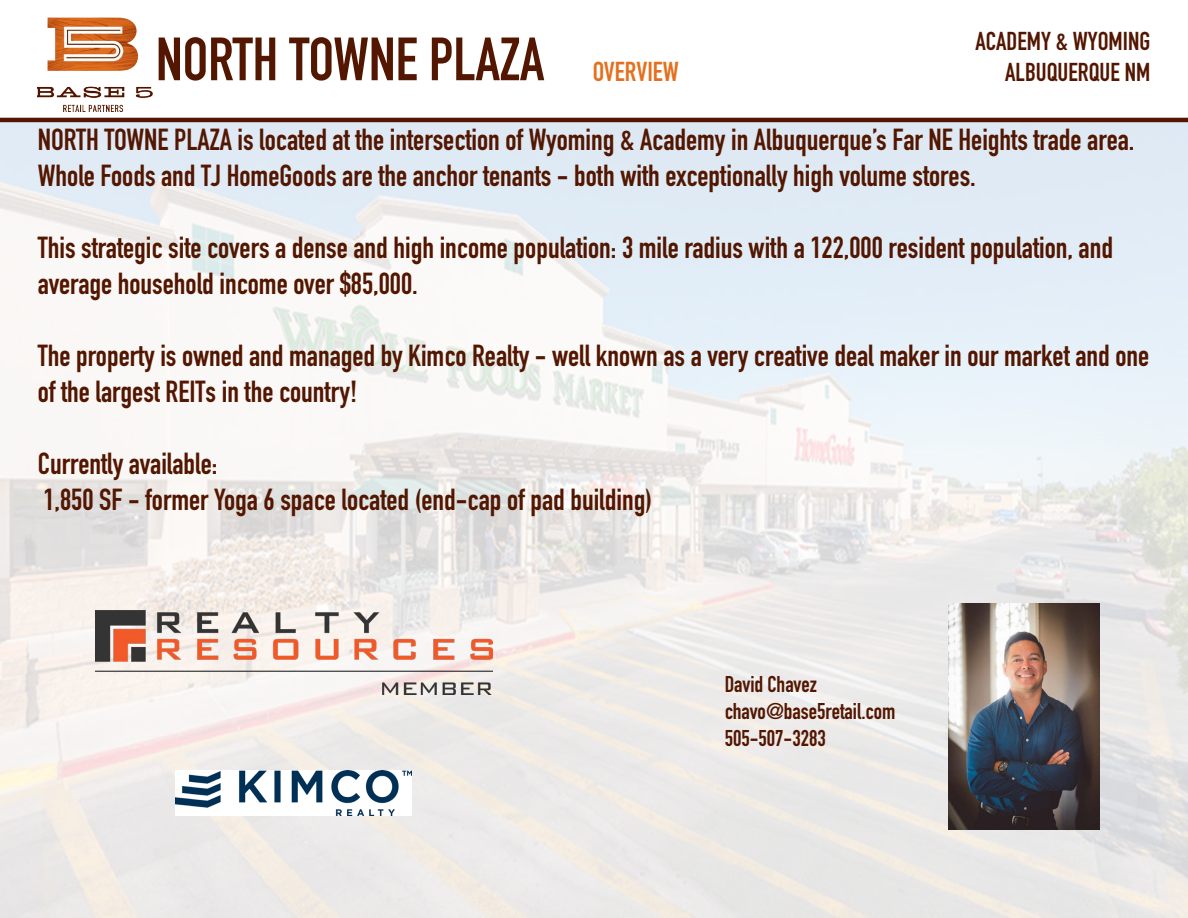
<style>
.page{position:relative;width:1188px;height:918px;background:#fff}
.page>*{position:absolute;margin:0;border:0;box-sizing:border-box;transform-origin:0 0}
.t1{font:700 60px "DIN Condensed";color:#531600}
.t2{font:700 30px/36px "DIN Condensed";color:#531600}
.t3{font:700 27px "DIN Condensed";color:#e4701e}
.t4{font:700 25.5px "DIN Condensed";color:#531600}
.t5{font:700 22.5px "DIN Condensed";color:#531600}
</style>
<div class="page">
<img style="left:38px;top:17px;width:114px;height:95px">
<hr style="left:0;top:118px;width:1188px;height:4px;background:#531600">
<img style="left:1px;top:122px;width:1186px;height:796px">
<img style="left:948px;top:603px;width:151px;height:227px">
<img style="left:95px;top:611px;width:397px;height:83px">
<img style="left:176px;top:770px;width:236px;height:45px">
<h1 class="t1" style="left:156px;top:19px;width:390px">NORTH TOWNE PLAZA</h1>
<p class="t3" style="left:593px;top:53px;width:87px">OVERVIEW</p>
<p class="t4" style="left:976px;top:24px;width:176px">ACADEMY &amp; WYOMING</p>
<p class="t4" style="left:1005px;top:55px;width:146px">ALBUQUERQUE NM</p>
<p class="t2" style="left:38px;top:121px;width:1098px">NORTH TOWNE PLAZA is located at the intersection of Wyoming &amp; Academy in Albuquerque’s Far NE Heights trade area.<br>Whole Foods and TJ HomeGoods are the anchor tenants - both with exceptionally high volume stores.</p>
<p class="t2" style="left:38px;top:229px;width:1077px">This strategic site covers a dense and high income population: 3 mile radius with a 122,000 resident population, and average household income over $85,000.</p>
<p class="t2" style="left:38px;top:337px;width:1113px">The property is owned and managed by Kimco Realty - well known as a very creative deal maker in our market and one of the largest REITs in the country!</p>
<p class="t2" style="left:38px;top:445px;width:181px">Currently available:</p>
<p class="t2" style="left:43px;top:481px;width:610px">1,850 SF - former Yoga 6 space located (end-cap of pad building)</p>
<p class="t5" style="left:725px;top:669px;width:94px">David Chavez</p>
<p class="t5" style="left:725px;top:696px;width:172px">chavo@base5retail.com</p>
<p class="t5" style="left:725px;top:723px;width:103px">505-507-3283</p>
</div>
